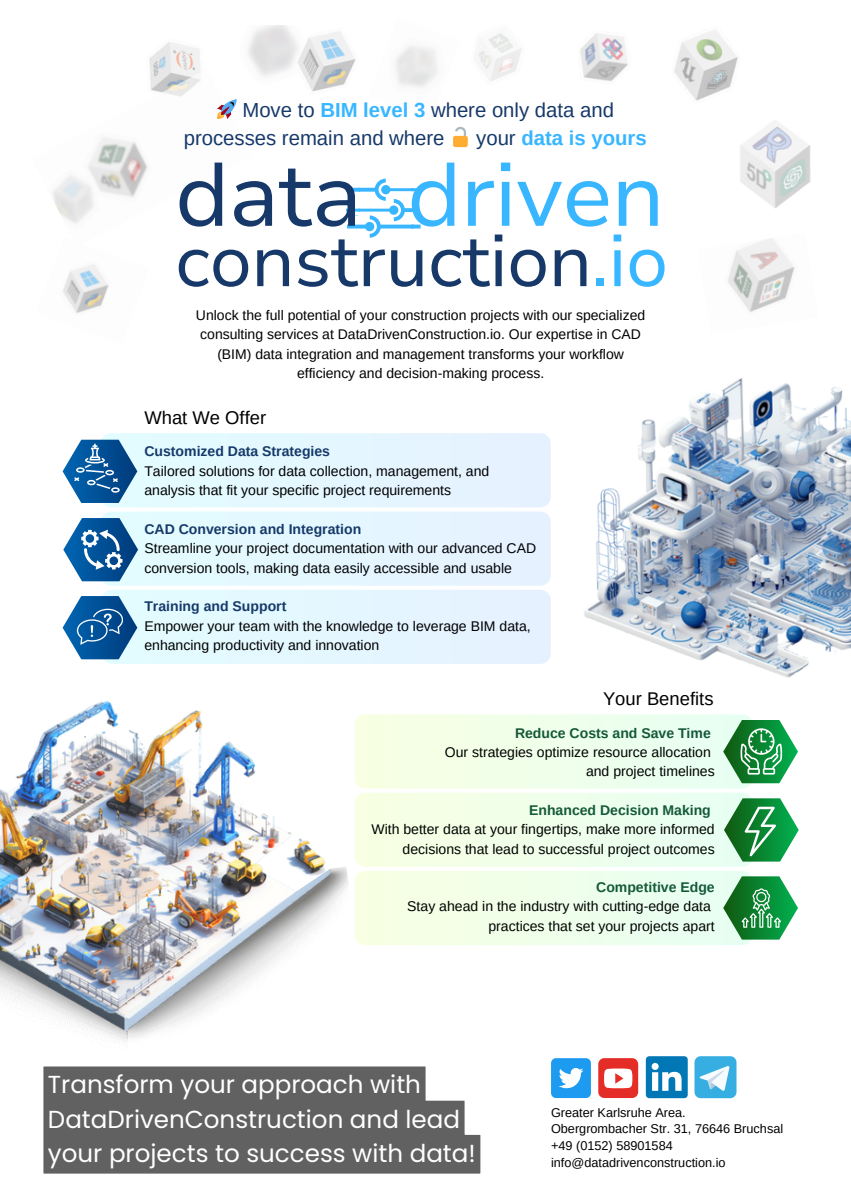
<style>
.page{position:relative;width:851px;height:1203px;background:#fff}
.page>*{position:absolute;margin:0;border:0;box-sizing:border-box;transform-origin:0 0}
.t1{font:89.7px "Nunito Sans 10 pt";letter-spacing:-.01em;color:#38b6ff}
.t2{font:73.2px "Nunito Sans 10 pt";letter-spacing:-.01em;color:#163969}
.t3{font:24.6px/34.2px "Poppins";color:#fff}
.t4{font:20.25px/27.6px "Arimo";color:#163969}
.t5{font:700 20.25px "Arimo";color:#38b6ff}
.t6{font:18.45px "Arimo";color:#000}
.t7{font:14.1px/19.4px "Arimo";color:#000}
.t8{font:700 14.1px "Arimo";color:#163969}
.t9{font:700 14.1px "Arimo";color:#155939}
.t10{font:13.95px/19.4px "Arimo";color:#000;text-align:center}
.t11{font:12.75px "Arimo";color:#000}
.s1{font-weight:700;color:#38b6ff}
.s2{font-weight:400;color:#163969}
.s3{color:#163969}
.s4{color:#38b6ff}
</style>
<div class="page">
<img style="left:127px;top:867px;width:221px;height:175px">
<img style="left:78px;top:1031px;width:49px;height:11px">
<img style="left:0;top:701px;width:342px;height:330px">
<img style="left:727px;top:238px;width:68px;height:74px">
<img style="left:63px;top:264px;width:46px;height:49px">
<img style="left:149px;top:26px;width:589px;height:75px">
<img style="left:368px;top:26px;width:92px;height:75px">
<img style="left:53px;top:69px;width:199px;height:155px">
<svg style="left:346px;top:179px;width:74px;height:58px"></svg>
<img style="left:740px;top:121px;width:71px;height:87px">
<svg style="left:63px;top:433px;width:488px;height:231px;background:#d2e8f5"></svg>
<div style="left:43px;top:1066px;width:437px;height:107px;background:#616161"></div>
<svg style="left:645px;top:1056px;width:42px;height:42px"></svg>
<svg style="left:694px;top:1056px;width:42px;height:42px"></svg>
<div style="left:598px;top:1058px;width:40px;height:40px;background:#e52d27;border-radius:6px"></div>
<svg style="left:604px;top:1068px;width:28px;height:20px"></svg>
<div style="left:551px;top:1058px;width:40px;height:40px;background:#1d9bf0;border-radius:5px"></div>
<svg style="left:559px;top:1068px;width:24px;height:20px"></svg>
<svg style="left:354px;top:714px;width:444px;height:231px;background:#dbf3da"></svg>
<img style="left:584px;top:378px;width:266px;height:300px">
<svg style="left:217px;top:99px;width:20px;height:20px"></svg>
<h3 class="t4" style="left:184px;top:96px;width:432px;text-indent:59px">Move to <span class="s1">BIM level 3</span> where only data and processes remain and where</h3>
<h3 class="t5" style="left:476px;top:126px;width:172px"><span class="s2">your</span> data is yours</h3>
<p class="t1" style="left:175px;top:135px;width:491px"><span class="s3">data</span> driven</p>
<p class="t2" style="left:175px;top:212px;width:495px">construction<span class="s4">.io</span></p>
<p class="t10" style="left:196px;top:305px;width:451px">Unlock the full potential of your construction projects with our specialized consulting services at DataDrivenConstruction.io. Our expertise in CAD (BIM) data integration and management transforms your workflow efficiency and decision-making process.</p>
<p class="t6" style="left:144px;top:407px;width:123px">What We Offer</p>
<p class="t8" style="left:144px;top:443px;width:187px">Customized Data Strategies</p>
<h3 class="t7" style="left:144px;top:461px;width:346px">Tailored solutions for data collection, management, and analysis that fit your specific project requirements</h3>
<p class="t8" style="left:144px;top:521px;width:218px">CAD Conversion and Integration</p>
<h1 class="t7" style="left:144px;top:538px;width:393px">Streamline your project documentation with our advanced CAD conversion tools, making data easily accessible and usable</h1>
<p class="t8" style="left:144px;top:598px;width:143px">Training and Support</p>
<p class="t7" style="left:144px;top:616px;width:388px">Empower your team with the knowledge to leverage BIM data, enhancing productivity and innovation</p>
<p class="t6" style="left:603px;top:688px;width:112px">Your Benefits</p>
<p class="t9" style="left:515px;top:725px;width:197px">Reduce Costs and Save Time</p>
<p class="t7" style="left:445px;top:742px;width:267px">Our strategies optimize resource allocation</p>
<p class="t7" style="left:586px;top:762px;width:130px">and project timelines</p>
<p class="t9" style="left:529px;top:802px;width:183px">Enhanced Decision Making</p>
<p class="t7" style="left:371px;top:819px;width:345px;text-align:right">With better data at your fingertips, make more informed decisions that lead to successful project outcomes</p>
<p class="t9" style="left:596px;top:879px;width:120px">Competitive Edge</p>
<p class="t7" style="left:407px;top:897px;width:305px">Stay ahead in the industry with cutting-edge data</p>
<h3 class="t7" style="left:488px;top:916px;width:228px">practices that set your projects apart</h3>
<p class="t3" style="left:48px;top:1067px;width:429px">Transform your approach with<br>DataDrivenConstruction and lead your projects to success with data!</p>
<p class="t11" style="left:551px;top:1105px;width:136px">Greater Karlsruhe Area.</p>
<p class="t11" style="left:551px;top:1122px;width:234px">Obergrombacher Str. 31, 76646 Bruchsal</p>
<p class="t11" style="left:551px;top:1138px;width:123px">+49 (0152) 58901584</p>
<p class="t11" style="left:551px;top:1155px;width:176px">info@datadrivenconstruction.io</p>
</div>
